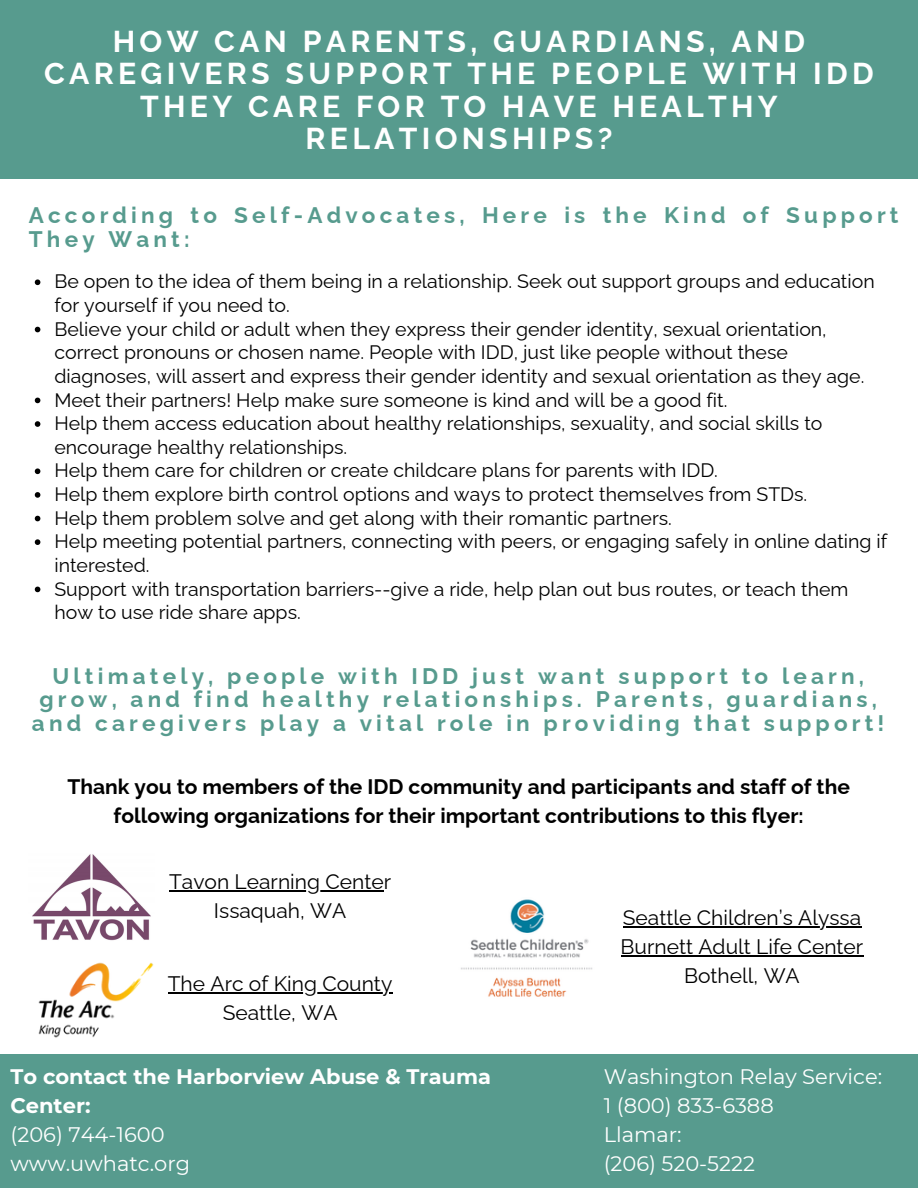
<style>
.page{position:relative;width:918px;height:1188px;background:#fff}
.page>*{position:absolute;margin:0;border:0;box-sizing:border-box;transform-origin:0 0}
.t1{font:700 30.3px/32.7px "Raleway";letter-spacing:.14em;color:#fff;text-align:center}
.t2{font:700 22.5px/23.7px "Raleway";letter-spacing:.185em;color:#579b8e}
.t3{font:700 21px/29.2px "Raleway";color:#000;text-align:center}
.t4{font:21px/29.2px "Raleway";color:#000;text-align:center}
.t5{font:700 21px/29.2px "Montserrat";color:#fff}
.t6{font:21px/29.2px "Montserrat";color:#fff}
.t7{font:19.5px/23.7px "Raleway";color:#000}
.s1{font-weight:400}
</style>
<div class="page">
<div style="left:0;top:0;width:918px;height:178px;background:#579b8e"></div>
<div style="left:0;top:1055px;width:918px;height:133px;background:#579b8e"></div>
<svg style="left:35px;top:279px;width:5px;height:6px"></svg>
<svg style="left:35px;top:327px;width:5px;height:5px"></svg>
<svg style="left:35px;top:398px;width:5px;height:5px"></svg>
<svg style="left:35px;top:421px;width:5px;height:6px"></svg>
<svg style="left:35px;top:468px;width:5px;height:6px"></svg>
<svg style="left:35px;top:492px;width:5px;height:6px"></svg>
<svg style="left:35px;top:516px;width:5px;height:5px"></svg>
<svg style="left:35px;top:539px;width:5px;height:6px"></svg>
<svg style="left:35px;top:587px;width:5px;height:5px"></svg>
<img style="left:32px;top:854px;width:119px;height:87px">
<img style="left:38px;top:962px;width:116px;height:76px">
<img style="left:461px;top:899px;width:132px;height:98px">
<hr style="left:169px;top:890px;width:215px;height:1px;background:#000">
<hr style="left:168px;top:992px;width:224px;height:1px;background:#000">
<hr style="left:623px;top:926px;width:238px;height:1px;background:#000">
<hr style="left:621px;top:955px;width:242px;height:1px;background:#000">
<h1 class="t1" style="left:44px;top:25px;width:831px">HOW CAN PARENTS, GUARDIANS, AND<br>CAREGIVERS SUPPORT THE PEOPLE WITH IDD<br>THEY CARE FOR TO HAVE HEALTHY<br>RELATIONSHIPS?</h1>
<h2 class="t2" style="left:29px;top:203px;width:871px">According to Self-Advocates, Here is the Kind of Support<br>They Want:</h2>
<p class="t7" style="left:54px;top:270px;width:822px">Be open to the idea of them being in a relationship. Seek out support groups and education for yourself if you need to.</p>
<p class="t7" style="left:54px;top:317px;width:811px">Believe your child or adult when they express their gender identity, sexual orientation, correct pronouns or chosen name. People with IDD, just like people without these diagnoses, will assert and express their gender identity and sexual orientation as they age.</p>
<p class="t7" style="left:54px;top:388px;width:674px">Meet their partners! Help make sure someone is kind and will be a good fit.</p>
<p class="t7" style="left:54px;top:411px;width:770px">Help them access education about healthy relationships, sexuality, and social skills to encourage healthy relationships.</p>
<p class="t7" style="left:54px;top:459px;width:665px">Help them care for children or create childcare plans for parents with IDD.</p>
<p class="t7" style="left:54px;top:482px;width:754px">Help them explore birth control options and ways to protect themselves from STDs.</p>
<p class="t7" style="left:54px;top:506px;width:619px">Help them problem solve and get along with their romantic partners.</p>
<p class="t7" style="left:54px;top:530px;width:834px">Help meeting potential partners, connecting with peers, or engaging safely in online dating if interested.</p>
<p class="t7" style="left:54px;top:577px;width:796px">Support with transportation barriers--give a ride, help plan out bus routes, or teach them how to use ride share apps.</p>
<h2 class="t2" style="left:32px;top:664px;width:854px;text-align:center">Ultimately, people with IDD just want support to learn, grow, and find healthy relationships. Parents, guardians, and caregivers play a vital role in providing that support!</h2>
<h2 class="t3" style="left:67px;top:772px;width:784px">Thank you to members of the IDD community and participants and staff of the following organizations for their important contributions to this flyer:</h2>
<h3 class="t4" style="left:169px;top:867px;width:223px">Tavon Learning Center<br>Issaquah, WA</h3>
<p class="t4" style="left:168px;top:969px;width:226px">The Arc of King County<br>Seattle, WA</p>
<h3 class="t4" style="left:621px;top:903px;width:244px">Seattle Children’s Alyssa<br>Burnett Adult Life Center<br>Bothell, WA</h3>
<h3 class="t5" style="left:11px;top:1062px;width:482px">To contact the Harborview Abuse &amp; Trauma<br>Center:<br><span class="s1">(206) 744-1600<br>www.uwhatc.org</span></h3>
<h3 class="t6" style="left:604px;top:1062px;width:280px">Washington Relay Service:<br>1 (800) 833-6388<br>Llamar:<br>(206) 520-5222</h3>
</div>
